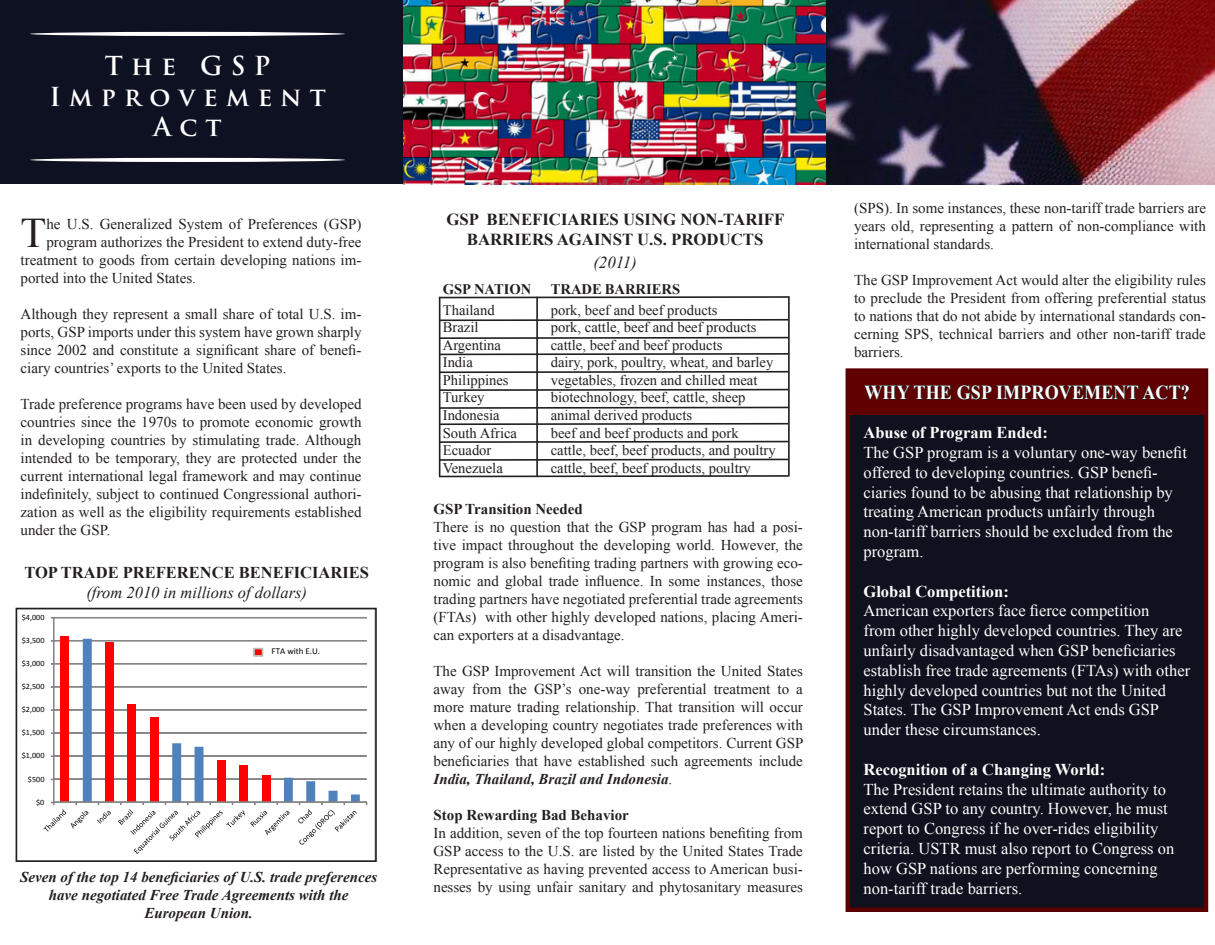
<style>
.page{position:relative;width:1215px;height:945px;background:#fff}
.page>*{position:absolute;margin:0;border:0;box-sizing:border-box;transform-origin:0 0}
.t1{font:42.15px "Times New Roman";color:#231f20}
.t2{font:700 25.5px/30.6px "Trajan Pro";letter-spacing:.32em;color:#fff;text-align:center}
.t3{font:700 19.8px "Times New Roman";letter-spacing:.01em;color:#fff;scale:.91 1}
.t4{font:700 16.8px "Times New Roman";color:#231f20}
.t5{font:italic 16.8px "Times New Roman";color:#231f20}
.t6{font:16.5px/19.8px "Times New Roman";color:#fff}
.t7{font:700 16.5px "Times New Roman";color:#fff}
.t8{font:700 16.5px "Times New Roman";color:#231f20}
.t9{font:italic 16.5px "Times New Roman";color:#231f20}
.t10{font:15px/18px "Times New Roman";color:#231f20;text-align:justify}
.t11{font:italic 700 15px/18px "Times New Roman";color:#231f20;text-align:center}
.t12{font:700 15px "Times New Roman";color:#231f20}
.t13{font:14.55px "Times New Roman";color:#231f20}
.t14{font:700 14.55px "Times New Roman";color:#231f20}
.t15{font:9px "Calibri";color:#000}
.t16{font:8.1px "Calibri";letter-spacing:.005em;color:#000}
.s1{font-weight:700;font-style:italic}
</style>
<div class="page">
<div style="left:0;top:0;width:410px;height:184px;background:#0e1122"></div>
<img style="left:403px;top:0;width:812px;height:185px">
<svg style="left:50px;top:617px;width:318px;height:189px"></svg>
<svg style="left:43px;top:639px;width:317px;height:215px"></svg>
<div style="left:266px;top:642px;width:71px;height:17px;background:#fff"></div>
<div style="left:16px;top:608px;width:361px;height:254px;border:2px solid #231f20"></div>
<div style="left:848px;top:371px;width:358px;height:539px;background:#0f111e"></div>
<div style="left:846px;top:368px;width:362px;height:544px;border:4px solid #5b0000"></div>
<svg style="left:30px;top:158px;width:315px;height:4px"></svg>
<svg style="left:30px;top:32px;width:315px;height:4px"></svg>
<div style="left:848px;top:370px;width:358px;height:45px;background:#610000"></div>
<svg style="left:864px;top:385px;width:326px;height:15px"></svg>
<hr style="left:439px;top:297px;width:1px;height:179px;background:#231f20">
<svg style="left:438px;top:296px;width:350px;height:3px"></svg>
<svg style="left:438px;top:318px;width:350px;height:4px"></svg>
<svg style="left:438px;top:336px;width:350px;height:4px"></svg>
<svg style="left:438px;top:352px;width:350px;height:4px"></svg>
<svg style="left:438px;top:370px;width:350px;height:4px"></svg>
<svg style="left:438px;top:388px;width:350px;height:4px"></svg>
<svg style="left:438px;top:406px;width:350px;height:4px"></svg>
<svg style="left:438px;top:422px;width:350px;height:4px"></svg>
<svg style="left:438px;top:440px;width:350px;height:4px"></svg>
<svg style="left:438px;top:458px;width:350px;height:4px"></svg>
<hr style="left:536px;top:297px;width:2px;height:179px;background:#231f20">
<hr style="left:788px;top:296px;width:2px;height:181px;background:#231f20">
<svg style="left:438px;top:474px;width:352px;height:4px"></svg>
<p class="t2" style="left:105px;top:51px;width:167px">The GSP</p>
<p class="t2" style="left:49px;top:81px;width:278px">Improvement<br>Act</p>
<p class="t1" style="left:21px;top:205px;width:27px">T</p>
<p class="t10" style="left:46px;top:215px;width:317px">he U.S. Generalized System of Preferences (GSP)</p>
<p class="t10" style="left:46px;top:233px;width:317px">program authorizes the President to extend duty-free</p>
<p class="t10" style="left:21px;top:251px;width:342px">treatment to goods from certain developing nations im-</p>
<p class="t10" style="left:21px;top:269px;width:177px">ported into the United States.</p>
<p class="t10" style="left:21px;top:305px;width:342px">Although they represent a small share of total U.S. im&shy;ports, GSP imports under this system have grown sharply since 2002 and constitute a significant share of benefi&shy;ciary countries’ exports to the United States.</p>
<p class="t10" style="left:21px;top:395px;width:342px">Trade preference programs have been used by developed countries since the 1970s to promote economic growth in developing countries by stimulating trade. Although intended to be temporary, they are protected under the current international legal framework and may continue indefinitely, subject to continued Congressional authori&shy;zation as well as the eligibility requirements established under the GSP.</p>
<p class="t8" style="left:24px;top:561px;width:346px">TOP TRADE PREFERENCE BENEFICIARIES</p>
<p class="t9" style="left:86px;top:581px;width:222px">(from 2010 in millions of dollars)</p>
<p class="t16" style="left:22px;top:612px;width:24px">$4,000</p>
<p class="t16" style="left:22px;top:635px;width:24px">$3,500</p>
<p class="t16" style="left:22px;top:658px;width:24px">$3,000</p>
<p class="t16" style="left:22px;top:681px;width:24px">$2,500</p>
<p class="t16" style="left:22px;top:705px;width:24px">$2,000</p>
<p class="t16" style="left:22px;top:728px;width:24px">$1,500</p>
<p class="t16" style="left:22px;top:751px;width:24px">$1,000</p>
<p class="t16" style="left:28px;top:774px;width:18px">$500</p>
<p class="t16" style="left:36px;top:797px;width:10px">$0</p>
<p class="t15" style="left:272px;top:645px;width:50px">FTA with E.U.</p>
<p class="t11" style="left:20px;top:867px;width:359px">Seven of the top 14 beneficiaries of U.S. trade preferences have negotiated Free Trade Agreements with the</p>
<p class="t11" style="left:144px;top:903px;width:110px">European Union.</p>
<p class="t4" style="left:446px;top:208px;width:63px">GSP Beneficiaries</p>
<p class="t4" style="left:623px;top:208px;width:24px">using</p>
<p class="t4" style="left:680px;top:208px;width:14px">non</p>
<p class="t4" style="left:718px;top:208px;width:27px">-Tariff</p>
<p class="t4" style="left:467px;top:228px;width:12px">barriers</p>
<p class="t4" style="left:557px;top:228px;width:12px">against</p>
<p class="t4" style="left:637px;top:228px;width:47px">U.S. prod</p>
<p class="t4" style="left:719px;top:228px;width:24px">ucts</p>
<p class="t5" style="left:593px;top:251px;width:45px">(2011)</p>
<p class="t14" style="left:443px;top:279px;width:90px">GSP NATION</p>
<p class="t14" style="left:551px;top:279px;width:131px">TRADE BARRIERS</p>
<p class="t13" style="left:443px;top:300px;width:53px">Thailand</p>
<p class="t13" style="left:551px;top:300px;width:168px">pork, beef and beef products</p>
<p class="t13" style="left:443px;top:318px;width:37px">Brazil</p>
<p class="t13" style="left:551px;top:318px;width:207px">pork, cattle, beef and beef products</p>
<p class="t13" style="left:443px;top:335px;width:60px">Argentina</p>
<p class="t13" style="left:551px;top:335px;width:173px">cattle, beef and beef products</p>
<p class="t13" style="left:443px;top:353px;width:32px">India</p>
<p class="t13" style="left:551px;top:353px;width:224px">dairy, pork, poultry, wheat, and barley</p>
<p class="t13" style="left:443px;top:370px;width:67px">Philippines</p>
<p class="t13" style="left:551px;top:370px;width:208px">vegetables, frozen and chilled meat</p>
<p class="t13" style="left:443px;top:388px;width:43px">Turkey</p>
<p class="t13" style="left:551px;top:388px;width:196px">biotechnology, beef, cattle, sheep</p>
<p class="t13" style="left:443px;top:405px;width:58px">Indonesia</p>
<p class="t13" style="left:551px;top:405px;width:143px">animal derived products</p>
<p class="t13" style="left:443px;top:423px;width:76px">South Africa</p>
<p class="t13" style="left:551px;top:423px;width:189px">beef and beef products and pork</p>
<p class="t13" style="left:443px;top:440px;width:50px">Ecuador</p>
<p class="t13" style="left:551px;top:440px;width:226px">cattle, beef, beef products, and poultry</p>
<p class="t13" style="left:443px;top:458px;width:62px">Venezuela</p>
<p class="t13" style="left:551px;top:458px;width:202px">cattle, beef, beef products, poultry</p>
<p class="t12" style="left:434px;top:499px;width:151px">GSP Transition Needed</p>
<p class="t10" style="left:434px;top:518px;width:371px">There is no question that the GSP program has had a posi&shy;tive impact throughout the developing world. However, the program is also benefiting trading partners with growing eco&shy;nomic and global trade influence. In some instances, those trading partners have negotiated preferential trade agreements (FTAs) with other highly developed nations, placing Ameri&shy;can exporters at a disadvantage.</p>
<p class="t10" style="left:434px;top:662px;width:372px">The GSP Improvement Act will transition the United States away from the GSP’s one-way preferential treatment to a more mature trading relationship. That transition will occur when a developing country negotiates trade preferences with any of our highly developed global competitors. Current GSP beneficiaries that have established such agreements include <span class="s1">India, Thailand, Brazil and Indonesia</span>.</p>
<p class="t12" style="left:434px;top:805px;width:197px">Stop Rewarding Bad Behavior</p>
<p class="t10" style="left:434px;top:824px;width:371px">In addition, seven of the top fourteen nations benefiting from GSP access to the U.S. are listed by the United States Trade Representative as having prevented access to American busi&shy;nesses by using unfair sanitary and phytosanitary measures</p>
<p class="t10" style="left:854px;top:199px;width:353px">(SPS). In some instances, these non-tariff trade barriers are years old, representing a pattern of non-compliance with international standards.</p>
<p class="t10" style="left:854px;top:271px;width:353px">The GSP Improvement Act would alter the eligibility rules to preclude the President from offering preferential status to nations that do not abide by international standards con&shy;cerning SPS, technical barriers and other non-tariff trade barriers.</p>
<p class="t3" style="left:864px;top:379px;width:169px">Why the GSP Impro</p>
<p class="t3" style="left:1059px;top:379px;width:30px">vement</p>
<p class="t3" style="left:1142px;top:379px;width:54px">Act?</p>
<p class="t7" style="left:864px;top:421px;width:186px">Abuse of Program Ended:</p>
<p class="t6" style="left:864px;top:442px;width:325px">The GSP program is a voluntary one-way benefit offered to developing countries. GSP benefi&shy;ciaries found to be abusing that relationship by treating American products unfairly through non-tariff barriers should be excluded from the program.</p>
<p class="t7" style="left:864px;top:580px;width:147px">Global Competition:</p>
<p class="t6" style="left:864px;top:601px;width:328px">American exporters face fierce competition<br>from other highly developed countries. They are unfairly disadvantaged when GSP beneficiaries establish free trade agreements (FTAs) with other highly developed countries but not the United States. The GSP Improvement Act ends GSP under these circumstances.</p>
<p class="t7" style="left:864px;top:758px;width:243px">Recognition of a Changing World:</p>
<p class="t6" style="left:864px;top:779px;width:312px">The President retains the ultimate authority to extend GSP to any country. However, he must report to Congress if he over-rides eligibility criteria. USTR must also report to Congress on how GSP nations are performing concerning non-tariff trade barriers.</p>
</div>
